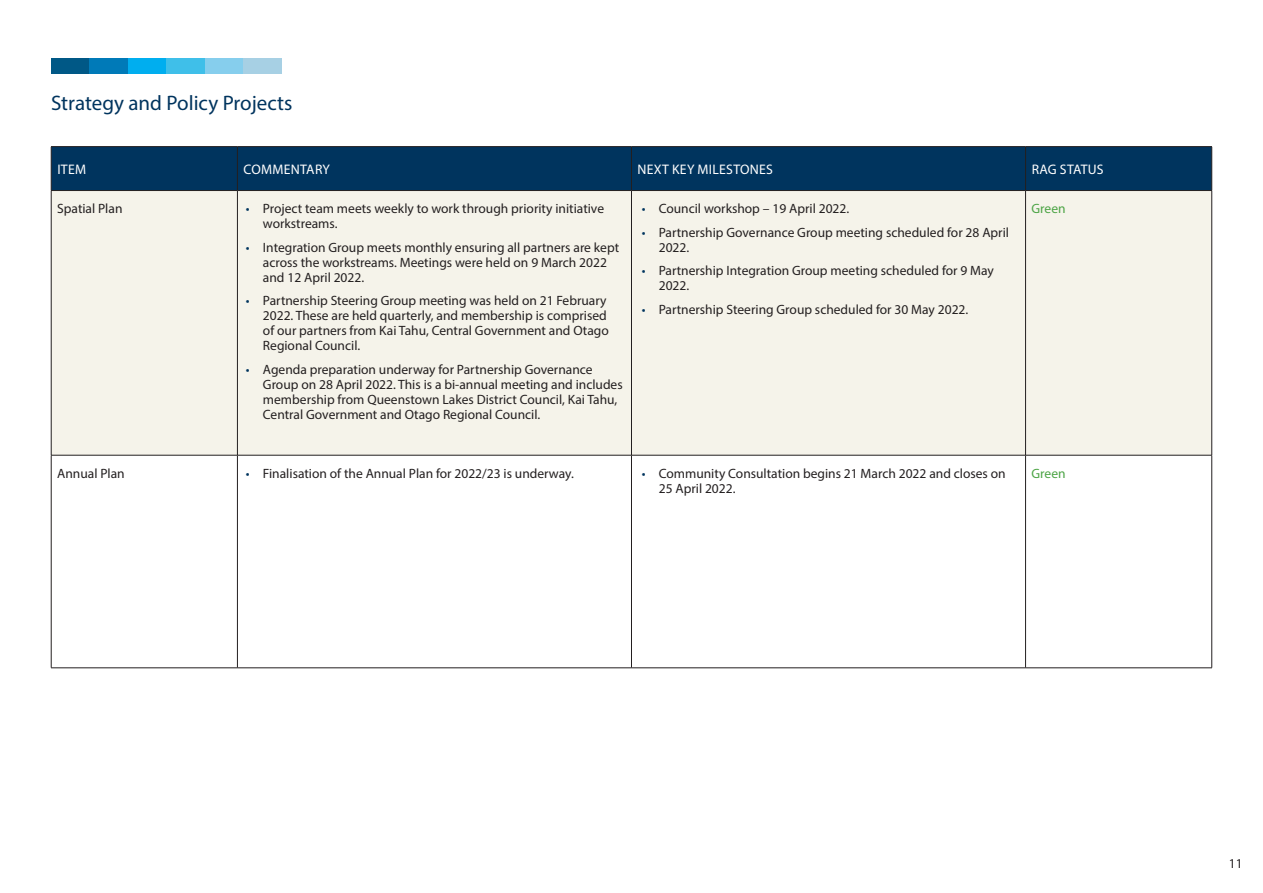
<style>
.page{position:relative;width:1263px;height:893px;background:#fff}
.page>*{position:absolute;margin:0;border:0;box-sizing:border-box;transform-origin:0 0}
.Heading_Navy{font:21px "Myriad Pro";color:#00345e}
.KPI_Table_Headings{font:13.8px "Myriad Pro";letter-spacing:.02em;color:#fff}
.KPI_Table_Item{font:13.5px/15px "Myriad Pro";color:#231f20}
.KPI_Table_Rag_Status{font:13.5px "Myriad Pro";color:#4ca445}
.s1{color:#00345e}
</style>
<div class="page">
<div style="left:51px;top:58px;width:38px;height:15px;background:#005886"></div>
<div style="left:89px;top:58px;width:39px;height:15px;background:#007ab8"></div>
<div style="left:128px;top:58px;width:38px;height:15px;background:#00aeef"></div>
<div style="left:205px;top:58px;width:38px;height:15px;background:#86ceed"></div>
<div style="left:166px;top:58px;width:39px;height:15px;background:#3fbfe9"></div>
<div style="left:243px;top:58px;width:39px;height:15px;background:#a7d0e4"></div>
<div style="left:52px;top:147px;width:1159px;height:43px;background:#00345e"></div>
<div style="left:52px;top:191px;width:1159px;height:264px;background:#f5f3ea"></div>
<hr style="left:51px;top:146px;width:186px;height:1px;background:#231f20">
<hr style="left:51px;top:147px;width:1px;height:43px;background:#231f20">
<hr style="left:237px;top:146px;width:394px;height:1px;background:#231f20">
<hr style="left:237px;top:147px;width:1px;height:43px;background:#231f20">
<hr style="left:631px;top:146px;width:394px;height:1px;background:#231f20">
<hr style="left:631px;top:147px;width:1px;height:43px;background:#231f20">
<hr style="left:1025px;top:146px;width:187px;height:1px;background:#231f20">
<hr style="left:1025px;top:147px;width:1px;height:43px;background:#231f20">
<hr style="left:1211px;top:147px;width:1px;height:43px;background:#231f20">
<hr style="left:51px;top:190px;width:186px;height:1px;background:#231f20">
<hr style="left:51px;top:191px;width:1px;height:264px;background:#231f20">
<hr style="left:237px;top:190px;width:394px;height:1px;background:#231f20">
<hr style="left:237px;top:191px;width:1px;height:264px;background:#231f20">
<hr style="left:631px;top:190px;width:394px;height:1px;background:#231f20">
<hr style="left:631px;top:191px;width:1px;height:264px;background:#231f20">
<hr style="left:1025px;top:190px;width:187px;height:1px;background:#231f20">
<hr style="left:1025px;top:191px;width:1px;height:264px;background:#231f20">
<hr style="left:1211px;top:191px;width:1px;height:264px;background:#231f20">
<hr style="left:51px;top:455px;width:186px;height:1px;background:#231f20">
<hr style="left:51px;top:455px;width:1px;height:213px;background:#231f20">
<hr style="left:237px;top:455px;width:394px;height:1px;background:#231f20">
<hr style="left:237px;top:455px;width:1px;height:213px;background:#231f20">
<hr style="left:631px;top:455px;width:394px;height:1px;background:#231f20">
<hr style="left:631px;top:455px;width:1px;height:213px;background:#231f20">
<hr style="left:1025px;top:455px;width:187px;height:1px;background:#231f20">
<hr style="left:1025px;top:455px;width:1px;height:213px;background:#231f20">
<hr style="left:1211px;top:455px;width:1px;height:213px;background:#231f20">
<hr style="left:51px;top:668px;width:186px;height:1px;background:#231f20">
<hr style="left:237px;top:668px;width:394px;height:1px;background:#231f20">
<hr style="left:631px;top:668px;width:394px;height:1px;background:#231f20">
<hr style="left:1025px;top:668px;width:187px;height:1px;background:#231f20">
<p class="Heading_Navy" style="left:51px;top:90px;width:243px">Strategy and Policy Projects</p>
<p class="KPI_Table_Headings" style="left:57px;top:160px;width:30px">ITEM</p>
<p class="KPI_Table_Headings" style="left:244px;top:160px;width:88px">COMMENTARY</p>
<p class="KPI_Table_Headings" style="left:638px;top:160px;width:137px">NEXT KEY MILESTONES</p>
<p class="KPI_Table_Headings" style="left:1032px;top:160px;width:74px">RAG STATUS</p>
<p class="KPI_Table_Item" style="left:57px;top:201px;width:67px">Spatial Plan</p>
<p class="KPI_Table_Item" style="left:263px;top:201px;width:343px;text-indent:-17px"><span class="s1">•</span> Project team meets weekly to work through priority initiative workstreams.</p>
<p class="KPI_Table_Item" style="left:263px;top:240px;width:358px;text-indent:-17px"><span class="s1">•</span> Integration Group meets monthly ensuring all partners are kept across the workstreams. Meetings were held on 9 March 2022 and 12 April 2022.</p>
<p class="KPI_Table_Item" style="left:263px;top:293px;width:347px;text-indent:-17px"><span class="s1">•</span> Partnership Steering Group meeting was held on 21 February 2022. These are held quarterly, and membership is comprised of our partners from Kai Tahu, Central Government and Otago Regional Council.</p>
<p class="KPI_Table_Item" style="left:263px;top:362px;width:361px;text-indent:-17px"><span class="s1">•</span> Agenda preparation underway for Partnership Governance Group on 28 April 2022. This is a bi-annual meeting and includes membership from Queenstown Lakes District Council, Kai Tahu, Central Government and Otago Regional Council.</p>
<p class="KPI_Table_Item" style="left:642px;top:201px;width:209px"><span class="s1">•</span> Council workshop – 19 April 2022.</p>
<p class="KPI_Table_Item" style="left:659px;top:225px;width:352px;text-indent:-17px"><span class="s1">•</span> Partnership Governance Group meeting scheduled for 28 April<br>2022.</p>
<p class="KPI_Table_Item" style="left:659px;top:263px;width:337px;text-indent:-17px"><span class="s1">•</span> Partnership Integration Group meeting scheduled for 9 May<br>2022.</p>
<p class="KPI_Table_Item" style="left:642px;top:302px;width:328px"><span class="s1">•</span> Partnership Steering Group scheduled for 30 May 2022.</p>
<p class="KPI_Table_Rag_Status" style="left:1031px;top:201px;width:36px">Green</p>
<p class="KPI_Table_Item" style="left:57px;top:466px;width:69px">Annual Plan</p>
<p class="KPI_Table_Item" style="left:246px;top:466px;width:329px"><span class="s1">•</span> Finalisation of the Annual Plan for 2022/23 is underway.</p>
<p class="KPI_Table_Item" style="left:659px;top:466px;width:348px;text-indent:-17px"><span class="s1">•</span> Community Consultation begins 21 March 2022 and closes on<br>25 April 2022.</p>
<p class="KPI_Table_Rag_Status" style="left:1031px;top:465px;width:36px">Green</p>
<p class="KPI_Table_Item" style="left:1229px;top:856px;width:15px">11</p>
</div>
